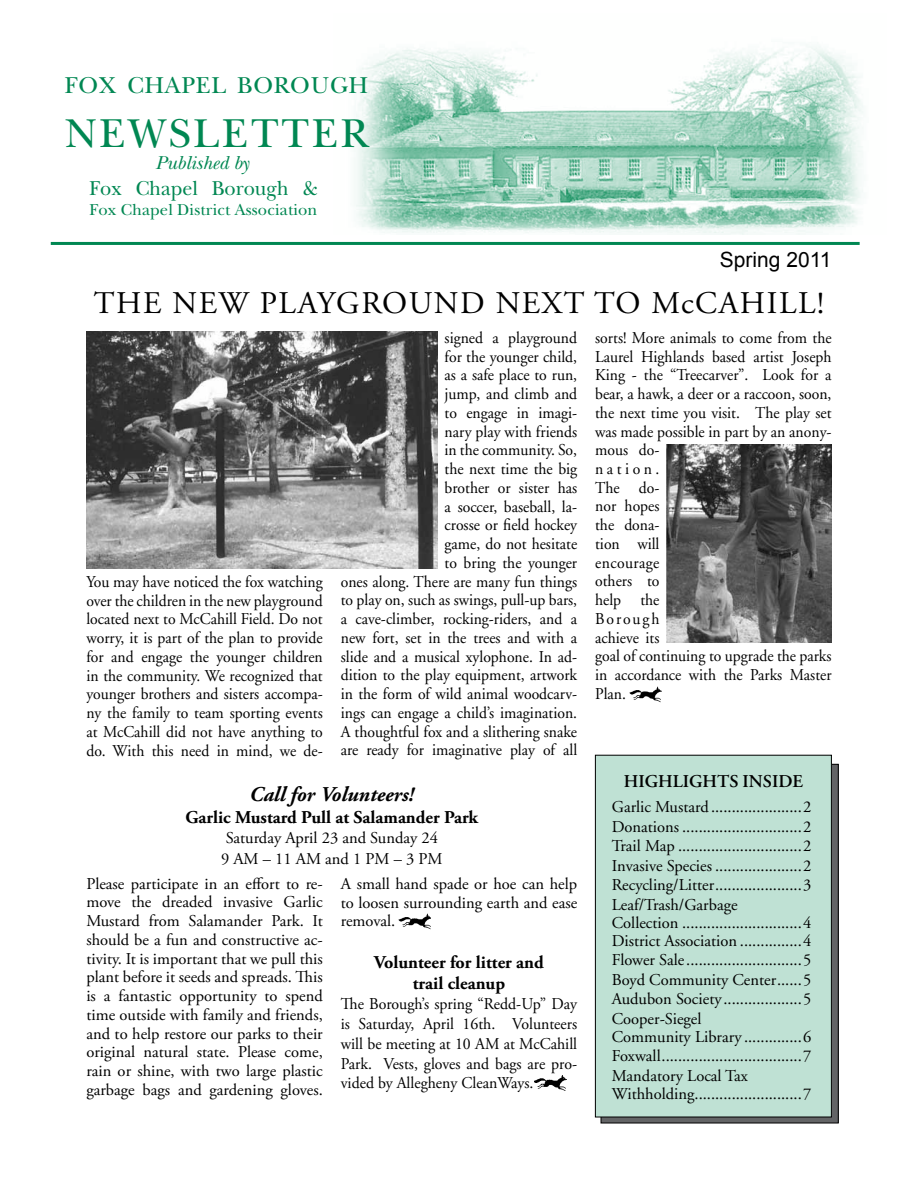
<style>
.page{position:relative;width:918px;height:1188px;background:#fff}
.page>*{position:absolute;margin:0;border:0;box-sizing:border-box;transform-origin:0 0}
.t1{font:42px "New Baskerville";letter-spacing:.065em;color:#008752}
.t2{font:31.5px "Adobe Garamond";letter-spacing:.195em;color:#000}
.t3{font:24px "New Baskerville";letter-spacing:.03em;color:#008752}
.t4{font:italic 700 21px "Adobe Garamond Pro";color:#000}
.t5{font:21px "New Baskerville";color:#008752;scale:.95 1}
.t6{font:21px "Arial";color:#000}
.t7{font:italic 19.5px "New Baskerville";color:#008752}
.t8{font:700 18px/21.6px "Adobe Garamond Pro";color:#000;text-align:center}
.t9{font:600 18px "Adobe Garamond";color:#000}
.t10{font:16.5px/18.8px "Adobe Garamond";color:#000;text-align:justify;scale:.95 1}
.t11{font:16.5px/19.5px "Adobe Garamond";color:#000;text-align:justify}
.t12{font:16.5px/18.8px "Adobe Garamond Pro";color:#000;text-align:justify}
.t13{font:16.5px/19.8px "Adobe Garamond Pro";color:#000;text-align:justify;scale:.96 1}
.t14{font:16.5px "New Baskerville";letter-spacing:.01em;color:#008752}
</style>
<div class="page">
<div style="left:601px;top:764px;width:237px;height:359px;background:#636466"></div>
<div style="left:595px;top:755px;width:236px;height:362px;background:#bfe1d4"></div>
<div style="left:595px;top:755px;width:237px;height:362px;border:1px solid #000"></div>
<img style="left:356px;top:45px;width:507px;height:189px">
<hr style="left:51px;top:242px;width:809px;height:3px;background:#008752">
<img style="left:86px;top:331px;width:352px;height:237px">
<img style="left:629px;top:687px;width:33px;height:15px">
<img style="left:534px;top:1075px;width:32px;height:16px">
<img style="left:666px;top:445px;width:166px;height:198px">
<img style="left:398px;top:914px;width:33px;height:15px">
<h3 class="t3" style="left:65px;top:71px;width:305px">FOX CHAPEL BOROUGH</h3>
<h1 class="t1" style="left:65px;top:109px;width:305px">NEWSLETTER</h1>
<p class="t7" style="left:155px;top:151px;width:95px">Published by</p>
<p class="t5" style="left:89px;top:176px;width:242px">Fox Chapel Borough &amp;</p>
<p class="t14" style="left:89px;top:200px;width:230px">Fox Chapel District Association</p>
<p class="t6" style="left:720px;top:246px;width:113px">Spring 2011</p>
<h2 class="t2" style="left:94px;top:286px;width:732px">The new playground next to McCahill!</h2>
<p class="t10" style="left:341px;top:329px;width:250px;text-align:right">signed a playground<br>for the younger child,<br>as a safe place to run,<br>jump, and climb and<br>to engage in imagi-<br>nary play with friends<br>in the community. So,<br>the next time the big<br>brother or sister has<br>a soccer, baseball, la-<br>crosse or field hockey<br>game, do not hesitate<br>to bring the younger<br>ones along. There are many fun things to play on, such as swings, pull-up bars, a cave-climber, rocking-riders, and a new fort, set in the trees and with a slide and a musical xylophone. In ad&shy;dition to the play equipment, artwork in the form of wild animal woodcarv&shy;ings can engage a child’s imagination.<br>A thoughtful fox and a slithering snake are ready for imaginative play of all</p>
<p class="t10" style="left:595px;top:329px;width:250px;text-align:left">sorts! More animals to come from the<br>Laurel Highlands based artist Joseph<br>King - the “Treecarver”. Look for a bear, a hawk, a deer or a raccoon, soon, the next time you visit. The play set was made possible in part by an anony&shy;mous do-<br>nation.<br>The do-<br>nor hopes<br>the dona-<br>tion will<br>encourage<br>others to<br>help the<br>Borough<br>achieve its<br>goal of continuing to upgrade the parks in accordance with the Parks Master<br>Plan.</p>
<p class="t4" style="left:250px;top:782px;width:166px">Call for Volunteers!</p>
<p class="t8" style="left:185px;top:807px;width:294px">Garlic Mustard Pull at Salamander Park</p>
<p class="t12" style="left:221px;top:827px;width:223px;line-height:21.6px">Saturday April 23 and Sunday 24<br>9 AM – 11 AM and 1 PM – 3 PM</p>
<p class="t12" style="left:86px;top:875px;width:238px">Please participate in an effort to re&shy;move the dreaded invasive Garlic Mustard from Salamander Park. It should be a fun and constructive ac&shy;tivity. It is important that we pull this plant before it seeds and spreads. This is a fantastic opportunity to spend time outside with family and friends, and to help restore our parks to their original natural state. Please come, rain or shine, with two large plastic garbage bags and gardening gloves.</p>
<p class="t12" style="left:341px;top:875px;width:238px">A small hand spade or hoe can help to loosen surrounding earth and ease removal.</p>
<p class="t10" style="left:86px;top:573px;width:250px">You may have noticed the fox watching over the children in the new playground located next to McCahill Field. Do not worry, it is part of the plan to provide for and engage the younger children in the community. We recognized that younger brothers and sisters accompa&shy;ny the family to team sporting events at McCahill did not have anything to do. With this need in mind, we de-</p>
<p class="t9" style="left:624px;top:771px;width:181px">HIGHLIGHTS INSIDE</p>
<p class="t11" style="left:612px;top:797px;width:201px">Garlic Mustard ......................2<br>Donations .............................2<br>Trail Map ..............................2<br>Invasive Species .....................2<br>Recycling/Litter.....................3<br>Leaf/Trash/Garbage</p>
<p class="t11" style="left:612px;top:914px;width:201px;line-height:18px">Collection .............................4<br>District Association ...............4</p>
<p class="t11" style="left:612px;top:951px;width:201px">Flower Sale............................5<br>Boyd Community Center......5<br>Audubon Society...................5<br>Cooper-Siegel</p>
<p class="t11" style="left:612px;top:1027px;width:201px">Community Library ..............6<br>Foxwall..................................7<br>Mandatory Local Tax</p>
<p class="t11" style="left:612px;top:1084px;width:201px">Withholding..........................7</p>
<p class="t8" style="left:374px;top:952px;width:171px">Volunteer for litter and trail cleanup</p>
<p class="t13" style="left:341px;top:995px;width:248px">The Borough’s spring “Redd-Up” Day is Saturday, April 16th. Volunteers will be meeting at 10 AM at McCahill Park. Vests, gloves and bags are pro&shy;vided by Allegheny CleanWays.</p>
</div>
